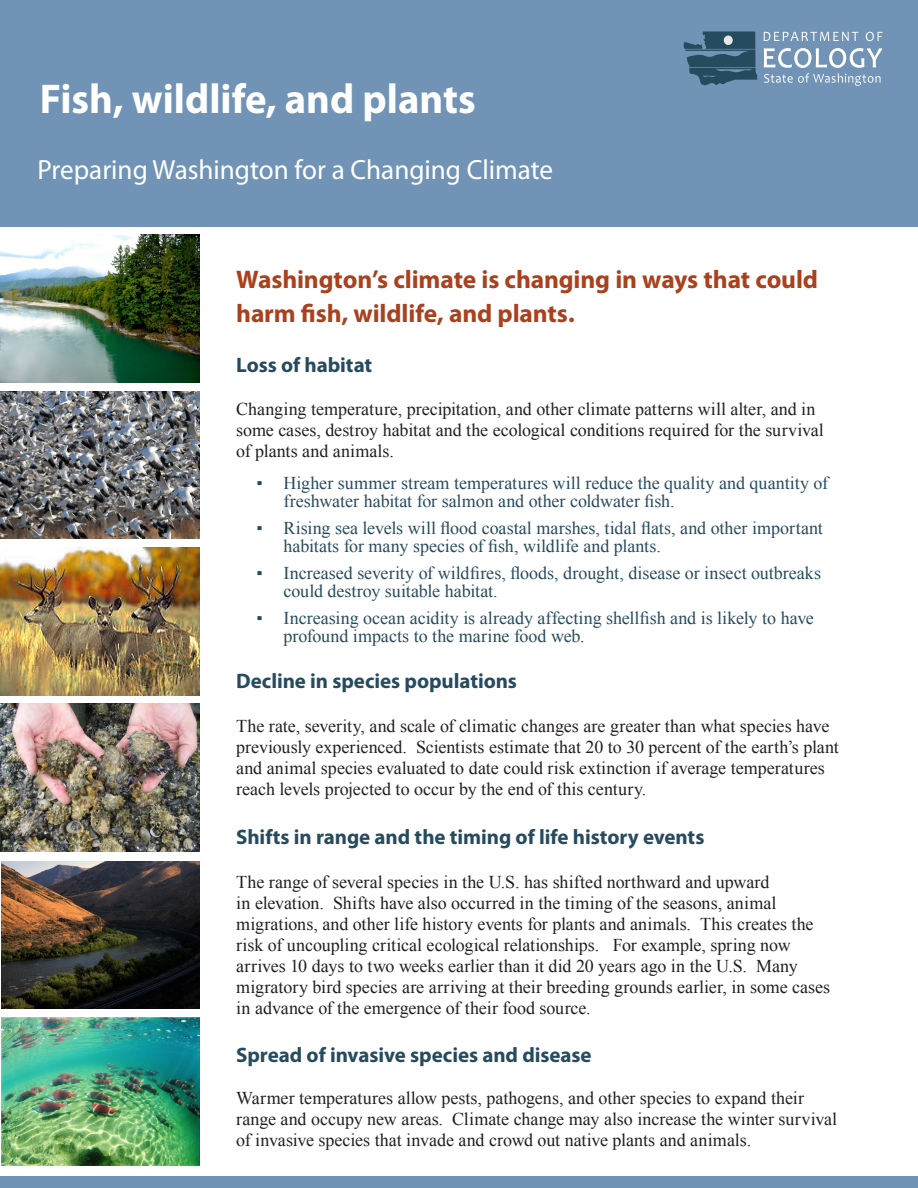
<style>
.page{position:relative;width:918px;height:1188px;background:#fff}
.page>*{position:absolute;margin:0;border:0;box-sizing:border-box;transform-origin:0 0}
.Chapter_Heading{font:700 41.7px "Myriad Pro";color:#fff}
.Chapter_Heading-2{font:27.9px "Myriad Pro";color:#fff}
.Chapter_Main_Heading{font:700 25.5px/34.5px "Myriad Pro";letter-spacing:-.005em;color:#a9411e}
.Section_Sublead{font:700 21px "Myriad Pro";letter-spacing:-.005em;color:#274b5e}
.Body{font:18px/21px "Times New Roman";color:#231f20}
.Short_List{font:18px/18px "Times New Roman";color:#274b5e}
</style>
<div class="page">
<img style="left:1px;top:391px;width:199px;height:148px">
<div style="left:1px;top:1px;width:917px;height:226px;background:#7194b6"></div>
<img style="left:1px;top:548px;width:198px;height:147px">
<img style="left:1px;top:861px;width:199px;height:148px">
<img style="left:1px;top:235px;width:199px;height:147px">
<img style="left:1px;top:704px;width:199px;height:147px">
<svg style="left:764px;top:32px;width:119px;height:9px"></svg>
<svg style="left:764px;top:48px;width:118px;height:38px"></svg>
<svg style="left:684px;top:31px;width:74px;height:54px"></svg>
<div style="left:0;top:1176px;width:918px;height:12px;background:#7194b6"></div>
<img style="left:1px;top:1018px;width:198px;height:147px">
<p class="Chapter_Heading" style="left:40px;top:72px;width:437px">Fish, wildlife, and plants</p>
<p class="Chapter_Heading-2" style="left:38px;top:152px;width:517px">Preparing Washington for a Changing Climate</p>
<p class="Chapter_Main_Heading" style="left:236px;top:261px;width:583px">Washington’s climate is changing in ways that could harm fish, wildlife, and plants.</p>
<p class="Section_Sublead" style="left:236px;top:351px;width:138px">Loss of habitat</p>
<p class="Body" style="left:236px;top:398px;width:589px">Changing temperature, precipitation, and other climate patterns will alter, and in some cases, destroy habitat and the ecological conditions required for the survival of plants and animals.</p>
<p class="Short_List" style="left:284px;top:473px;width:546px;text-indent:-27px">▪ Higher summer stream temperatures will reduce the quality and quantity of freshwater habitat for salmon and other coldwater fish.</p>
<p class="Short_List" style="left:284px;top:518px;width:541px;text-indent:-27px">▪ Rising sea levels will flood coastal marshes, tidal flats, and other important habitats for many species of fish, wildlife and plants.</p>
<p class="Short_List" style="left:284px;top:563px;width:539px;text-indent:-27px">▪ Increased severity of wildfires, floods, drought, disease or insect outbreaks could destroy suitable habitat.</p>
<p class="Short_List" style="left:284px;top:608px;width:532px;text-indent:-27px">▪ Increasing ocean acidity is already affecting shellfish and is likely to have profound impacts to the marine food web.</p>
<p class="Section_Sublead" style="left:236px;top:668px;width:282px">Decline in species populations</p>
<p class="Body" style="left:236px;top:715px;width:604px">The rate, severity, and scale of climatic changes are greater than what species have previously experienced. Scientists estimate that 20 to 30 percent of the earth’s plant and animal species evaluated to date could risk extinction if average temperatures reach levels projected to occur by the end of this century.</p>
<p class="Section_Sublead" style="left:236px;top:824px;width:470px">Shifts in range and the timing of life history events</p>
<p class="Body" style="left:236px;top:871px;width:596px">The range of several species in the U.S. has shifted northward and upward<br>in elevation. Shifts have also occurred in the timing of the seasons, animal migrations, and other life history events for plants and animals. This creates the risk of uncoupling critical ecological relationships. For example, spring now arrives 10 days to two weeks earlier than it did 20 years ago in the U.S. Many migratory bird species are arriving at their breeding grounds earlier, in some cases in advance of the emergence of their food source.</p>
<p class="Section_Sublead" style="left:236px;top:1041px;width:357px">Spread of invasive species and disease</p>
<p class="Body" style="left:236px;top:1087px;width:602px">Warmer temperatures allow pests, pathogens, and other species to expand their range and occupy new areas. Climate change may also increase the winter survival of invasive species that invade and crowd out native plants and animals.</p>
</div>
